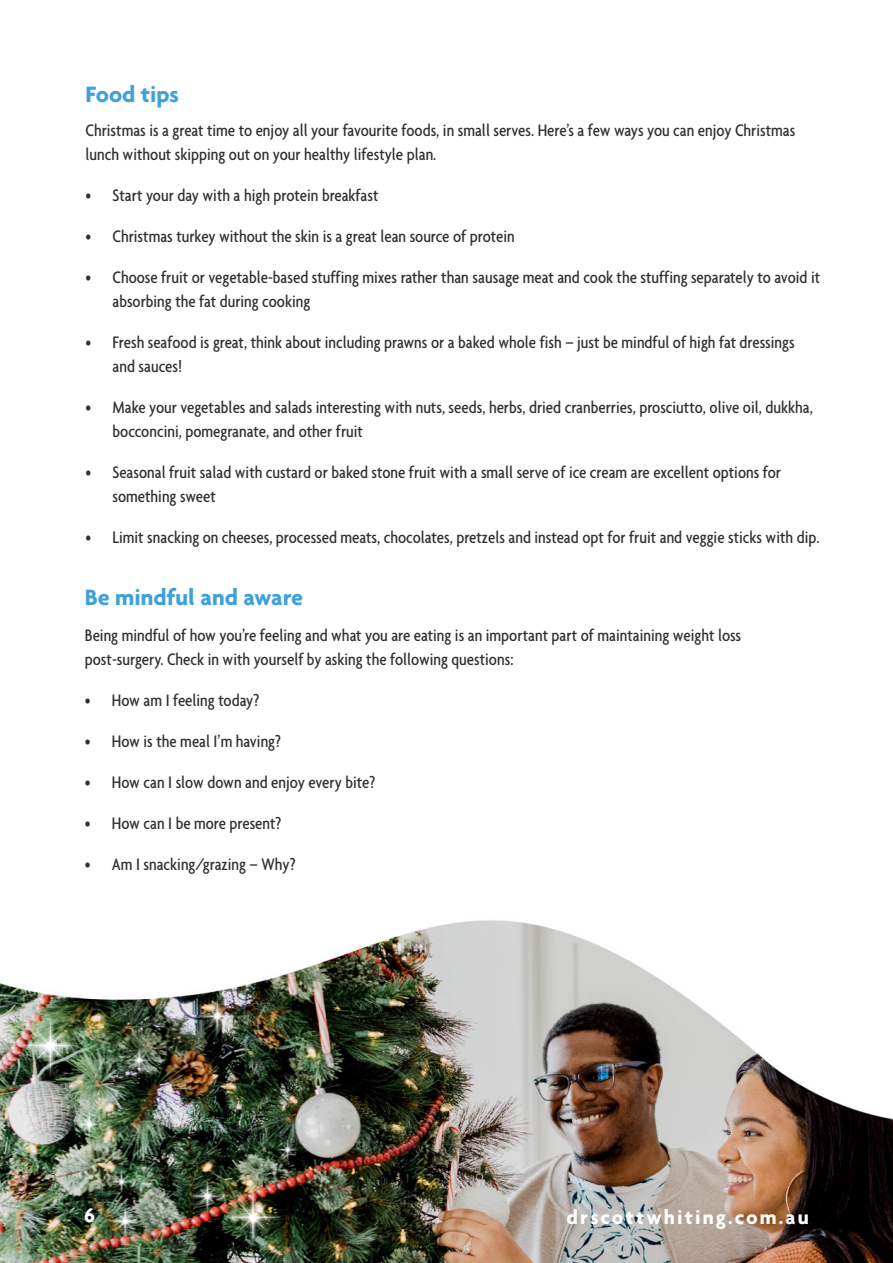
<style>
.page{position:relative;width:893px;height:1263px;background:#fff}
.page>*{position:absolute;margin:0;border:0;box-sizing:border-box;transform-origin:0 0}
.t1{font:700 24px "Agenda";color:#3fa1da}
.t2{font:700 21px "Agenda";letter-spacing:.1em;color:#fff}
.Body{font:500 condensed 18px/24px "Agenda";color:#312f30}
</style>
<div class="page">
<img style="left:375px;top:920px;width:518px;height:343px">
<img style="left:0;top:943px;width:375px;height:320px">
<p class="t1" style="left:86px;top:80px;width:95px">Food tips</p>
<p class="Body" style="left:86px;top:118px;width:711px">Christmas is a great time to enjoy all your favourite foods, in small serves. Here’s a few ways you can enjoy Christmas lunch without skipping out on your healthy lifestyle plan.</p>
<p class="Body" style="left:86px;top:183px;width:294px">• Start your day with a high protein breakfast</p>
<p class="Body" style="left:86px;top:224px;width:431px">• Christmas turkey without the skin is a great lean source of protein</p>
<p class="Body" style="left:112px;top:265px;width:709px;text-indent:-27px">• Choose fruit or vegetable-based stuffing mixes rather than sausage meat and cook the stuffing separately to avoid it absorbing the fat during cooking</p>
<p class="Body" style="left:112px;top:330px;width:684px;text-indent:-27px">• Fresh seafood is great, think about including prawns or a baked whole fish – just be mindful of high fat dressings and sauces!</p>
<p class="Body" style="left:112px;top:395px;width:702px;text-indent:-27px">• Make your vegetables and salads interesting with nuts, seeds, herbs, dried cranberries, prosciutto, olive oil, dukkha, bocconcini, pomegranate, and other fruit</p>
<p class="Body" style="left:112px;top:460px;width:670px;text-indent:-27px">• Seasonal fruit salad with custard or baked stone fruit with a small serve of ice cream are excellent options for something sweet</p>
<p class="Body" style="left:86px;top:525px;width:736px">• Limit snacking on cheeses, processed meats, chocolates, pretzels and instead opt for fruit and veggie sticks with dip.</p>
<p class="t1" style="left:85px;top:583px;width:220px">Be mindful and aware</p>
<p class="Body" style="left:85px;top:623px;width:658px">Being mindful of how you’re feeling and what you are eating is an important part of maintaining weight loss post-surgery. Check in with yourself by asking the following questions:</p>
<p class="Body" style="left:85px;top:688px;width:176px">• How am I feeling today?</p>
<p class="Body" style="left:85px;top:729px;width:198px">• How is the meal I’m having?</p>
<p class="Body" style="left:85px;top:770px;width:292px">• How can I slow down and enjoy every bite?</p>
<p class="Body" style="left:85px;top:811px;width:198px">• How can I be more present?</p>
<p class="Body" style="left:85px;top:852px;width:212px">• Am I snacking/grazing – Why?</p>
<p class="t2" style="left:84px;top:1203px;width:13px">6</p>
<p class="t2" style="left:567px;top:1204px;width:244px">drscottwhiting.com.au</p>
</div>
